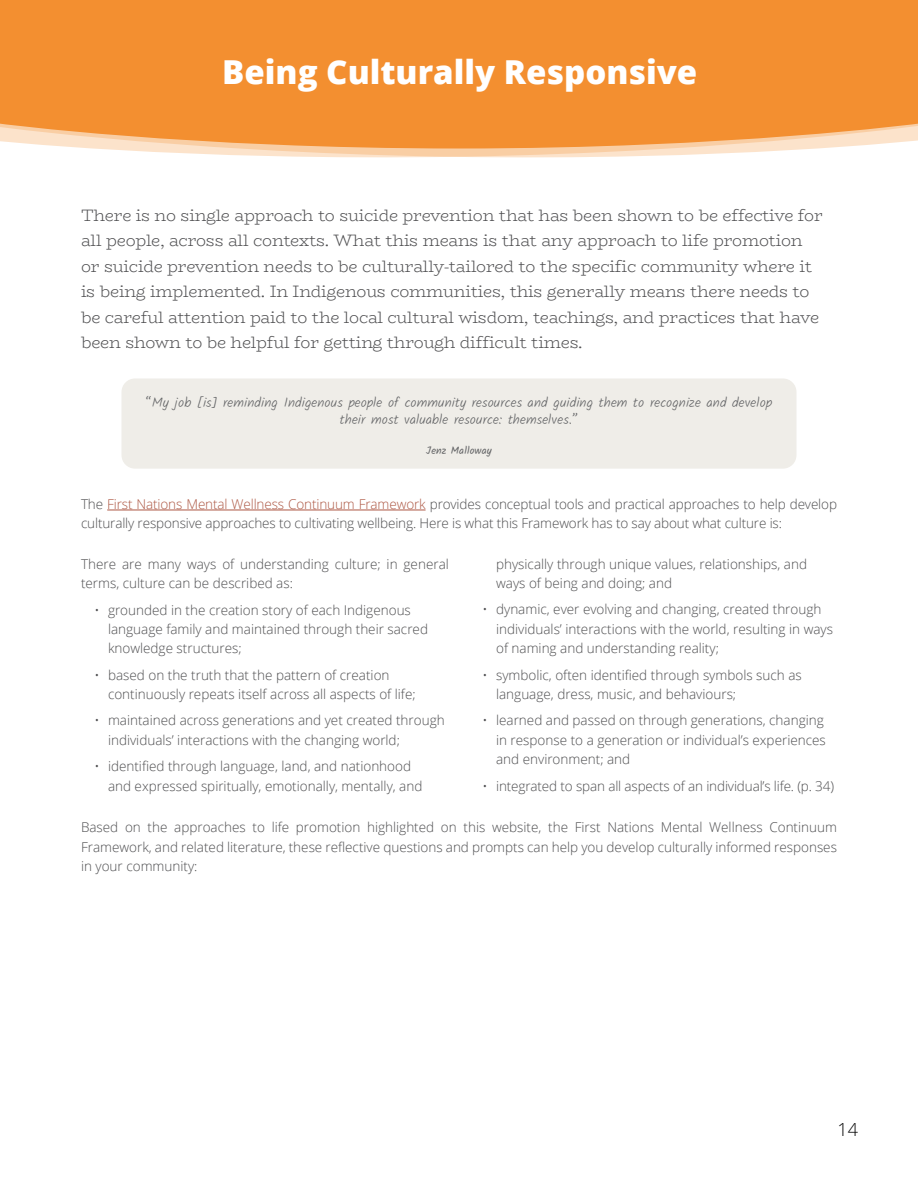
<style>
.page{position:relative;width:918px;height:1188px;background:#fff}
.page>*{position:absolute;margin:0;border:0;box-sizing:border-box;transform-origin:0 0}
.t1{font:800 33px "Open Sans";color:#fff}
.t2{font:300 18px "Open Sans";color:#000}
.t3{font:300 16.5px/25.5px "Bio Rhyme";letter-spacing:-.015em;color:#4d4d4f}
.t4{font:300 13.5px/19.5px "Open Sans";color:#4d4d4f}
.t5{font:300 13.5px/16.5px "Kalam";letter-spacing:.01em;color:#636466;text-align:center}
.t6{font:10.5px "Kalam";letter-spacing:.01em;color:#636466}
.s1{color:#ad5743}
</style>
<div class="page">
<div style="left:122px;top:378px;width:674px;height:91px;background:#efede8;border-radius:14px"></div>
<hr style="left:107px;top:510px;width:319px;height:1px;background:#ad5743">
<svg style="left:0;top:0;width:918px;height:158px;background:#f39841"></svg>
<h1 class="t1" style="left:222px;top:47px;width:477px">Being Culturally Responsive</h1>
<p class="t3" style="left:81px;top:202px;width:743px">There is no single approach to suicide prevention that has been shown to be effective for all people, across all contexts. What this means is that any approach to life promotion or suicide prevention needs to be culturally-tailored to the specific community where it is being implemented. In Indigenous communities, this generally means there needs to be careful attention paid to the local cultural wisdom, teachings, and practices that have been shown to be helpful for getting through difficult times.</p>
<p class="t5" style="left:146px;top:395px;width:628px">“My job [is] reminding Indigenous people of community resources and guiding them to recognize and develop their most valuable resource: themselves.”</p>
<p class="t6" style="left:426px;top:443px;width:67px">Jenz Malloway</p>
<p class="t4" style="left:81px;top:494px;width:758px">The <span class="s1">First Nations Mental Wellness Continuum Framework</span> provides conceptual tools and practical approaches to help develop culturally responsive approaches to cultivating wellbeing. Here is what this Framework has to say about what culture is:</p>
<p class="t4" style="left:81px;top:554px;width:369px">There are many ways of understanding culture; in general terms, culture can be described as:</p>
<p class="t4" style="left:108px;top:599px;width:322px;text-indent:-14px">• grounded in the creation story of each Indigenous language family and maintained through their sacred knowledge structures;</p>
<p class="t4" style="left:108px;top:665px;width:309px;text-indent:-14px">• based on the truth that the pattern of creation continuously repeats itself across all aspects of life;</p>
<p class="t4" style="left:108px;top:710px;width:338px;text-indent:-14px">• maintained across generations and yet created through individuals’ interactions with the changing world;</p>
<p class="t4" style="left:108px;top:756px;width:316px;text-indent:-14px">• identified through language, land, and nationhood and expressed spiritually, emotionally, mentally, and</p>
<p class="t4" style="left:496px;top:554px;width:312px">physically through unique values, relationships, and ways of being and doing; and</p>
<p class="t4" style="left:496px;top:599px;width:338px;text-indent:-14px">• dynamic, ever evolving and changing, created through individuals’ interactions with the world, resulting in ways of naming and understanding reality;</p>
<p class="t4" style="left:496px;top:665px;width:307px;text-indent:-14px">• symbolic, often identified through symbols such as language, dress, music, and behaviours;</p>
<p class="t4" style="left:496px;top:710px;width:331px;text-indent:-14px">• learned and passed on through generations, changing in response to a generation or individual’s experiences and environment; and</p>
<p class="t4" style="left:483px;top:776px;width:353px">• integrated to span all aspects of an individual’s life. (p. 34)</p>
<p class="t4" style="left:81px;top:817px;width:758px;text-align:justify">Based on the approaches to life promotion highlighted on this website, the First Nations Mental Wellness Continuum Framework, and related literature, these reflective questions and prompts can help you develop culturally informed responses in your community:</p>
<h2 class="t2" style="left:837px;top:1117px;width:22px">14</h2>
</div>
